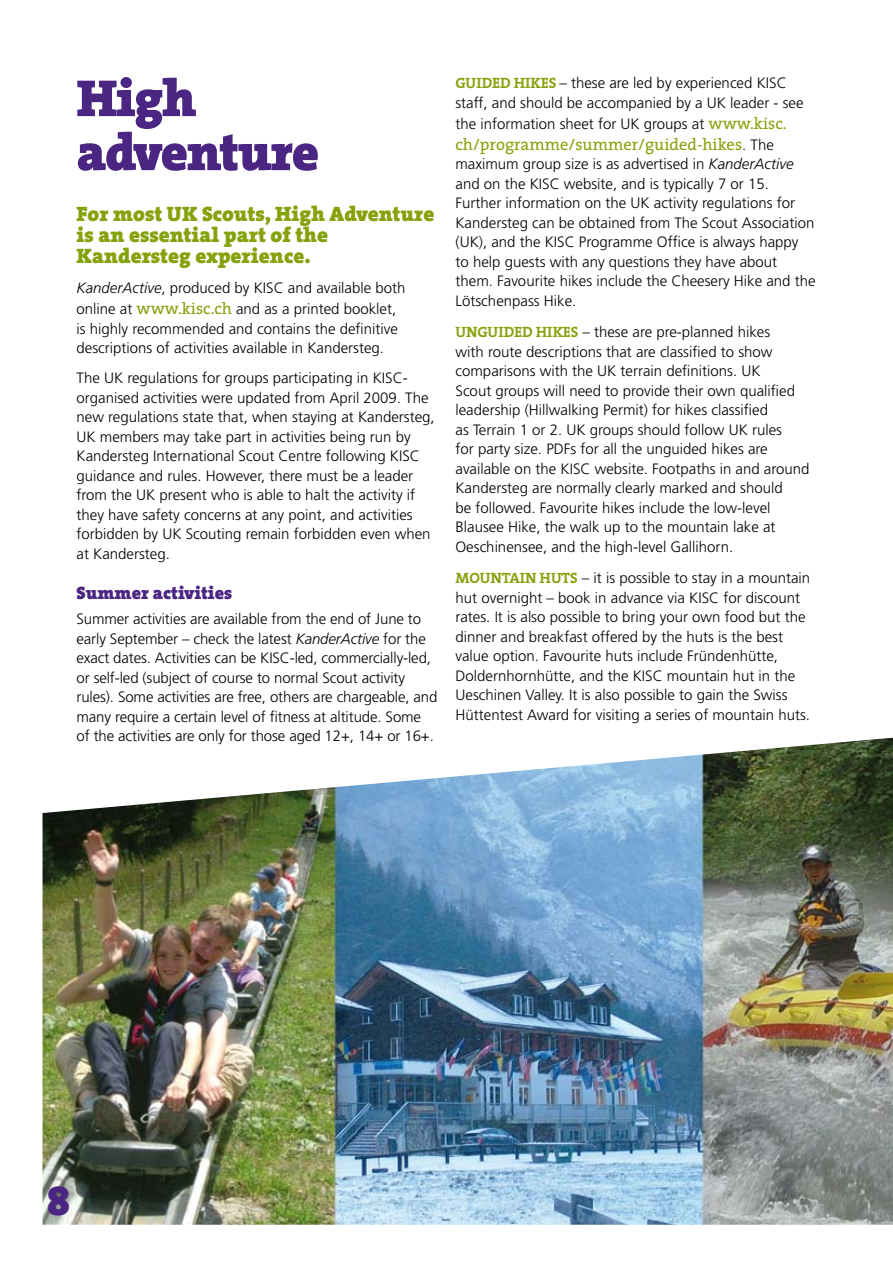
<style>
.page{position:relative;width:893px;height:1263px;background:#fff}
.page>*{position:absolute;margin:0;border:0;box-sizing:border-box;transform-origin:0 0}
.t1{font:900 52.5px/54px "The Serif";letter-spacing:-.03em;color:#4b2582}
.t2{font:900 40.5px "The Serif";color:#4b2582}
.t3{font:900 21px/21px "The Serif";color:#86a20b}
.t4{font:900 18px "The Serif";color:#4b2582}
.t5{font:16.5px "The Serif";color:#86a20b}
.t6{font:300 15px/19.5px "Frutiger";color:#000}
.s1{font-style:italic}
.s2{font-family:"The Serif";font-weight:400;font-size:16.5px;color:#86a20b}
.s3{font-family:"The Serif Bold Caps";font-weight:400;color:#86a20b}
.s4{font-family:"Frutiger";font-weight:300;font-size:15px;color:#000}
</style>
<div class="page">
<img style="left:43px;top:738px;width:850px;height:487px">
<h1 class="t1" style="left:77px;top:72px;width:244px">High adventure</h1>
<h3 class="t3" style="left:77px;top:204px;width:359px">For most UK Scouts, High Adventure is an essential part of the<br>Kandersteg experience.</h3>
<p class="t6" style="left:77px;top:277px;width:330px;line-height:21px"><span class="s1">KanderActive</span>, produced by KISC and available both online at <span class="s2">www.kisc.ch</span> and as a printed booklet,</p>
<p class="t6" style="left:77px;top:319px;width:323px">is highly recommended and contains the definitive descriptions of activities available in Kandersteg.</p>
<p class="t6" style="left:77px;top:368px;width:360px">The UK regulations for groups participating in KISC&shy;organised activities were updated from April 2009. The new regulations state that, when staying at Kandersteg, UK members may take part in activities being run by Kandersteg International Scout Centre following KISC guidance and rules. However, there must be a leader from the UK present who is able to halt the activity if they have safety concerns at any point, and activities forbidden by UK Scouting remain forbidden even when at Kandersteg.</p>
<p class="t4" style="left:77px;top:581px;width:157px">Summer activities</p>
<p class="t6" style="left:77px;top:609px;width:362px">Summer activities are available from the end of June to early September – check the latest <span class="s1">KanderActive</span> for the exact dates. Activities can be KISC-led, commercially-led, or self-led (subject of course to normal Scout activity rules). Some activities are free, others are chargeable, and many require a certain level of fitness at altitude. Some of the activities are only for those aged 12+, 14+ or 16+.</p>
<p class="t6" style="left:455px;top:73px;width:350px"><span class="s3">GUIDED HIKES</span> – these are led by experienced KISC staff, and should be accompanied by a UK leader - see</p>
<p class="t6" style="left:455px;top:114px;width:332px">the information sheet for UK groups at <span class="s2">www.kisc.</span></p>
<p class="t5" style="left:455px;top:134px;width:320px">ch/programme/summer/guided-hikes<span class="s4">. The</span></p>
<p class="t6" style="left:455px;top:154px;width:362px">maximum group size is as advertised in <span class="s1">KanderActive </span>and on the KISC website, and is typically 7 or 15.<br>Further information on the UK activity regulations for Kandersteg can be obtained from The Scout Association (UK), and the KISC Programme Office is always happy to help guests with any questions they have about them. Favourite hikes include the Cheesery Hike and the Lötschenpass Hike.</p>
<p class="t6" style="left:455px;top:322px;width:355px"><span class="s3">UNGUIDED HIKES</span> – these are pre-planned hikes<br>with route descriptions that are classified to show comparisons with the UK terrain definitions. UK<br>Scout groups will need to provide their own qualified leadership (Hillwalking Permit) for hikes classified<br>as Terrain 1 or 2. UK groups should follow UK rules<br>for party size. PDFs for all the unguided hikes are available on the KISC website. Footpaths in and around Kandersteg are normally clearly marked and should<br>be followed. Favourite hikes include the low-level Blausee Hike, the walk up to the mountain lake at Oeschinensee, and the high-level Gallihorn.</p>
<p class="t6" style="left:455px;top:568px;width:356px"><span class="s3">MOUNTAIN HUTS</span> – it is possible to stay in a mountain hut overnight – book in advance via KISC for discount rates. It is also possible to bring your own food but the dinner and breakfast offered by the huts is the best value option. Favourite huts include Fründenhütte, Doldernhornhütte, and the KISC mountain hut in the Ueschinen Valley. It is also possible to gain the Swiss Hüttentest Award for visiting a series of mountain huts.</p>
<h2 class="t2" style="left:47px;top:1175px;width:24px">8</h2>
</div>
